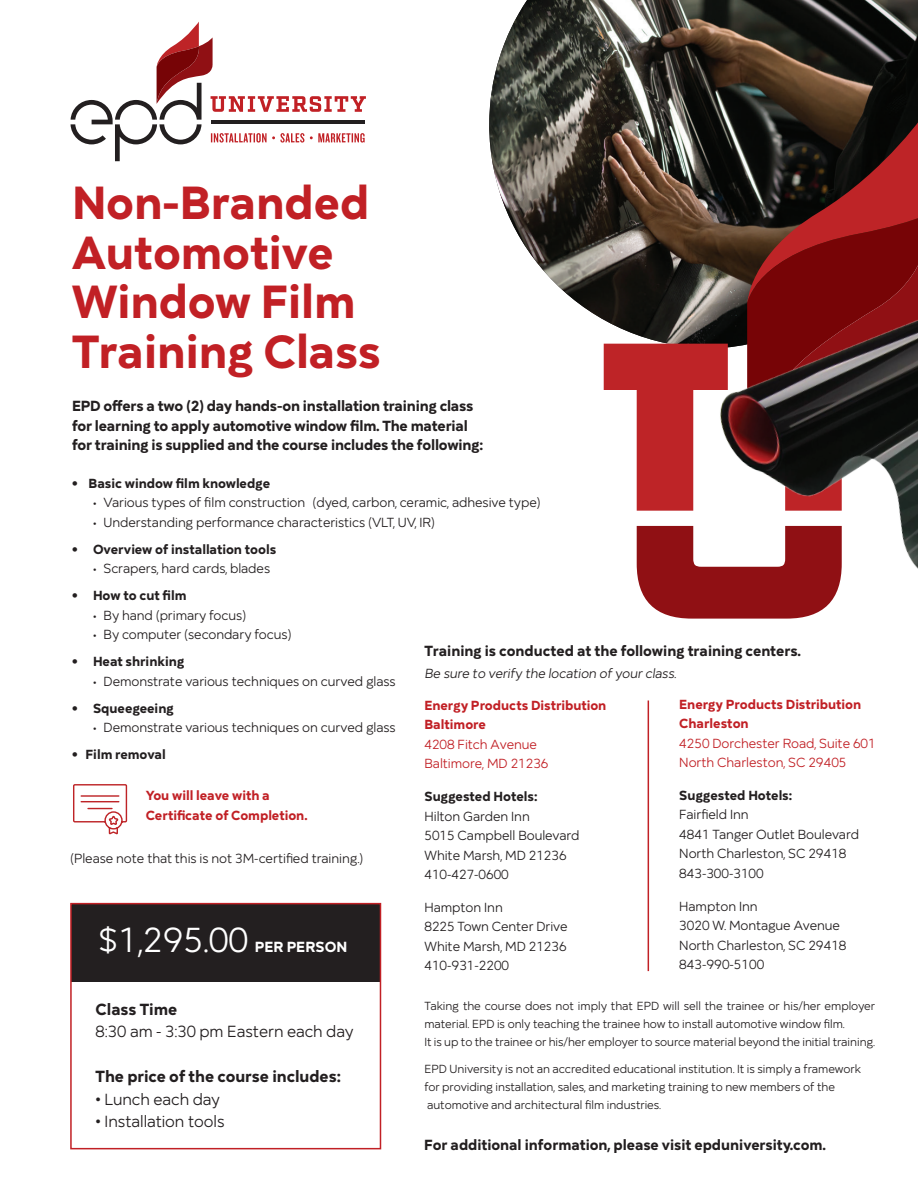
<style>
.page{position:relative;width:918px;height:1188px;background:#fff}
.page>*{position:absolute;margin:0;border:0;box-sizing:border-box;transform-origin:0 0}
.t1{font:700 47.55px/49.5px "Mirai";letter-spacing:-.005em;color:#c12025}
.t2{font:35.55px "Mirai";color:#fff}
.t3{font:16.5px "Mirai";letter-spacing:-.005em;color:#231f20}
.t4{font:700 16.5px "Mirai";letter-spacing:-.005em;color:#231f20}
.t5{font:700 15px/19.5px "Mirai";letter-spacing:-.01em;color:#231f20}
.t6{font:700 15px "Mirai";letter-spacing:.005em;color:#fff}
.t7{font:13.5px/19.5px "Mirai";color:#231f20}
.t8{font:700 13.5px/19.5px "Mirai";color:#c12025}
.t9{font:700 13.5px/19.5px "Mirai";color:#231f20}
.t10{font:13.5px/19.5px "Mirai";color:#c12025}
.t11{font:12px/18px "Mirai";color:#231f20}
.s1{font-weight:700}
.s2{font-weight:400}
</style>
<div class="page">
<div style="left:71px;top:904px;width:310px;height:78px;background:#231f20"></div>
<div style="left:70px;top:903px;width:311px;height:246px;border:2px solid #c12025"></div>
<img style="left:489px;top:0;width:429px;height:348px">
<svg style="left:71px;top:22px;width:295px;height:139px"></svg>
<svg style="left:604px;top:344px;width:84px;height:167px"></svg>
<svg style="left:637px;top:526px;width:197px;height:93px;background:#9b292c"></svg>
<svg style="left:747px;top:109px;width:171px;height:173px;background:#581816"></svg>
<img style="left:688px;top:282px;width:230px;height:315px">
<hr style="left:648px;top:700px;width:1px;height:271px;background:#c12025">
<svg style="left:73px;top:784px;width:55px;height:51px"></svg>
<h1 class="t1" style="left:72px;top:173px;width:311px">Non-Branded<br>Automotive<br>Window Film<br>Training Class</h1>
<p class="t5" style="left:72px;top:394px;width:413px">EPD offers a two (2) day hands-on installation training class for learning to apply automotive window film. The material for training is supplied and the course includes the following:</p>
<p class="t7" style="left:93px;top:472px;width:449px;text-indent:-21px"><span class="s1">• Basic window film knowledge<br>·</span> Various types of film construction (dyed, carbon, ceramic, adhesive type) <span class="s1">·</span> Understanding performance characteristics (VLT, UV, IR)</p>
<p class="t9" style="left:93px;top:538px;width:185px;text-indent:-21px">• Overview of installation tools · <span class="s2">Scrapers, hard cards, blades</span></p>
<p class="t7" style="left:93px;top:585px;width:200px;text-indent:-21px"><span class="s1">• How to cut film<br>·</span> By hand (primary focus)<br><span class="s1">·</span> By computer (secondary focus)</p>
<p class="t7" style="left:93px;top:651px;width:304px;text-indent:-21px"><span class="s1">• Heat shrinking<br>·</span> Demonstrate various techniques on curved glass</p>
<p class="t7" style="left:93px;top:697px;width:304px;text-indent:-21px"><span class="s1">• Squeegeeing<br>·</span> Demonstrate various techniques on curved glass</p>
<p class="t9" style="left:72px;top:743px;width:95px">• Film removal</p>
<p class="t5" style="left:424px;top:639px;width:378px">Training is conducted at the following training centers.</p>
<p class="t7" style="left:424px;top:663px;width:256px">Be sure to verify the location of your class.</p>
<p class="t8" style="left:424px;top:694px;width:183px">Energy Products Distribution<br>Baltimore</p>
<p class="t10" style="left:424px;top:733px;width:126px">4208 Fitch Avenue<br>Baltimore, MD 21236</p>
<p class="t9" style="left:424px;top:785px;width:115px">Suggested Hotels:</p>
<p class="t7" style="left:424px;top:805px;width:157px">Hilton Garden Inn<br>5015 Campbell Boulevard<br>White Marsh, MD 21236<br>410-427-0600</p>
<p class="t7" style="left:424px;top:897px;width:145px">Hampton Inn<br>8225 Town Center Drive<br>White Marsh, MD 21236<br>410-931-2200</p>
<p class="t8" style="left:679px;top:693px;width:183px">Energy Products Distribution<br>Charleston</p>
<p class="t10" style="left:679px;top:732px;width:198px">4250 Dorchester Road, Suite 601<br>North Charleston, SC 29405</p>
<p class="t9" style="left:679px;top:784px;width:115px">Suggested Hotels:</p>
<p class="t7" style="left:679px;top:804px;width:181px">Fairfield Inn<br>4841 Tanger Outlet Boulevard<br>North Charleston, SC 29418<br>843-300-3100</p>
<p class="t7" style="left:679px;top:895px;width:169px">Hampton Inn<br>3020 W. Montague Avenue<br>North Charleston, SC 29418<br>843-990-5100</p>
<p class="t11" style="left:424px;top:996px;width:452px">Taking the course does not imply that EPD will sell the trainee or his/her employer material. EPD is only teaching the trainee how to install automotive window film.<br>It is up to the trainee or his/her employer to source material beyond the initial training.</p>
<p class="t11" style="left:424px;top:1059px;width:438px">EPD University is not an accredited educational institution. It is simply a framework for providing installation, sales, and marketing training to new members of the automotive and architectural film industries.</p>
<p class="t8" style="left:146px;top:784px;width:163px">You will leave with a<br>Certificate of Completion.</p>
<p class="t7" style="left:70px;top:848px;width:295px">(Please note that this is not 3M-certified training.)</p>
<h2 class="t2" style="left:98px;top:914px;width:152px">$1,295.00</h2>
<p class="t6" style="left:255px;top:935px;width:94px">PER PERSON</p>
<p class="t4" style="left:96px;top:996px;width:83px">Class Time</p>
<p class="t3" style="left:96px;top:1019px;width:259px">8:30 am - 3:30 pm Eastern each day</p>
<p class="t4" style="left:96px;top:1063px;width:247px">The price of the course includes:</p>
<p class="t3" style="left:96px;top:1087px;width:126px">• Lunch each day</p>
<p class="t3" style="left:96px;top:1109px;width:130px">• Installation tools</p>
<p class="t5" style="left:424px;top:1134px;width:403px">For additional information, please visit epduniversity.com.</p>
</div>
